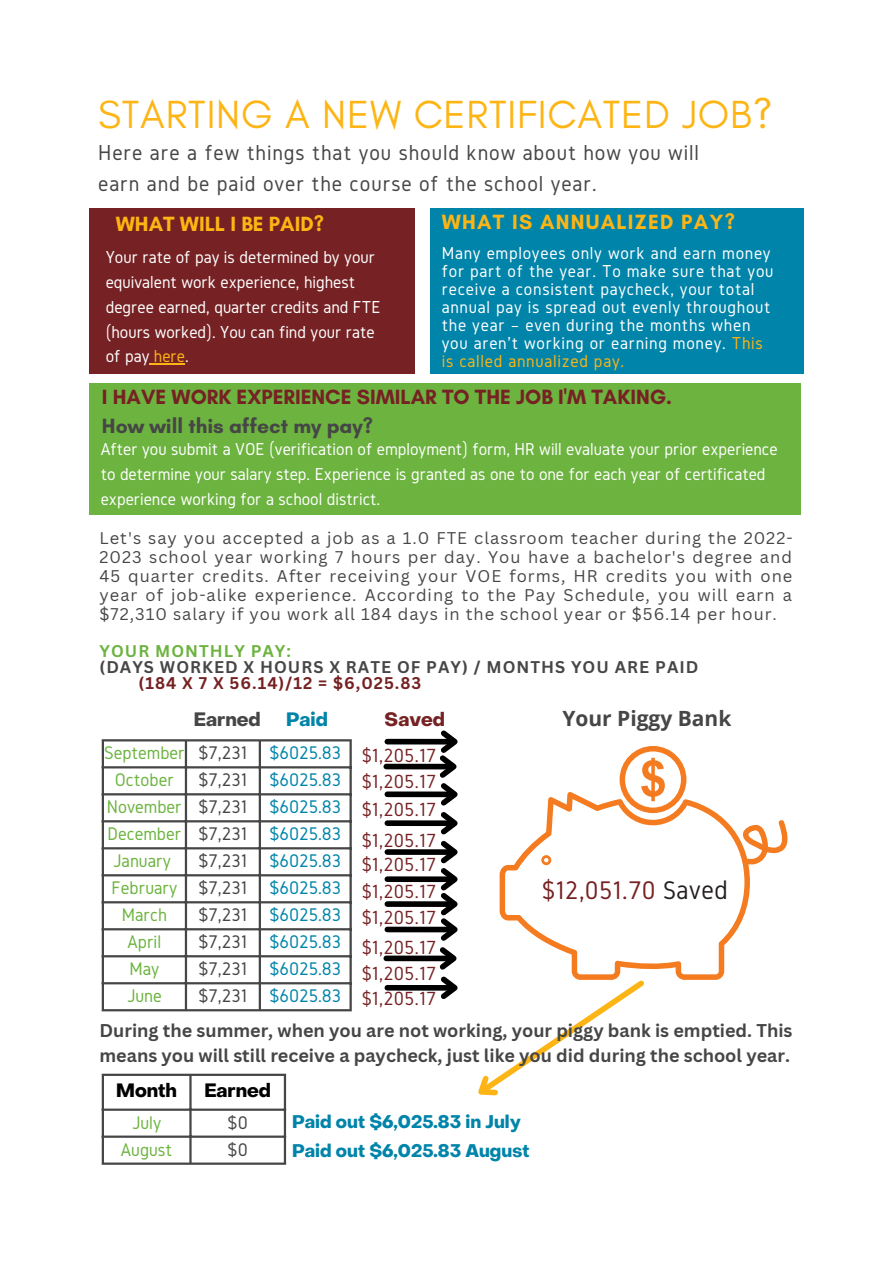
<style>
.page{position:relative;width:893px;height:1264px;background:#fff}
.page>*{position:absolute;margin:0;border:0;box-sizing:border-box;transform-origin:0 0}
.t1{font:39.9px "Glacial Indifference";letter-spacing:.02em;color:#fdb515}
.t2{font:25.5px "Gidole";color:#762123}
.t3{font:22.5px/31.5px "Gidole";letter-spacing:.04em;color:#464646}
.t4{font:700 21px "Glacial Indifference";color:#762123}
.t5{font:700 21px "Glacial Indifference";color:#464646}
.t6{font:700 21px "Glacial Indifference";letter-spacing:.06em;color:#fdb515}
.t7{font:700 21px "Glacial Indifference";color:#fdb515}
.t8{font:700 21px "Open Sans";color:#464646}
.t9{font:19.05px/27px "Gidole";color:#6cb33f}
.t10{font:19.05px/29.4px "Gidole";color:#762123;text-align:justify}
.t11{font:19.05px "Gidole";color:#0084a9}
.t12{font:700 19.05px "Object Sans";color:#000}
.t13{font:700 19.05px "Object Sans";color:#464646}
.t14{font:700 19.05px "Object Sans";color:#762123}
.t15{font:19.05px "Gidole";color:#464646}
.t16{font:700 19.05px "Object Sans";color:#0084a9}
.t17{font:18px/24.8px "Gidole";color:#fff}
.t18{font:18px/18px "Gidole";letter-spacing:.04em;color:#fff}
.t19{font:700 18px/24.8px "Canva Sans";color:#464646}
.t20{font:700 18px/29px "Object Sans";color:#0084a9}
.t21{font:16.5px/19px "Canva Sans";letter-spacing:.06em;color:#464646;text-align:justify}
.t22{font:700 16.5px "Canva Sans";letter-spacing:.06em;color:#464646}
.t23{font:700 16.5px "Canva Sans";letter-spacing:.06em;color:#762123}
.t24{font:700 16.5px "Canva Sans";letter-spacing:.06em;color:#6cb33f}
.s1{color:#fdb515}
.s2{color:#464646}
.s3{color:#0084a9}
.s4{color:#231f20}
</style>
<div class="page">
<div style="left:430px;top:209px;width:373px;height:165px;background:#0084a9"></div>
<hr style="left:102px;top:741px;width:2px;height:268px;background:#464646">
<hr style="left:185px;top:741px;width:2px;height:268px;background:#464646">
<hr style="left:259px;top:741px;width:2px;height:268px;background:#464646">
<hr style="left:349px;top:741px;width:3px;height:268px;background:#464646">
<hr style="left:102px;top:739px;width:250px;height:2px;background:#464646">
<hr style="left:102px;top:766px;width:250px;height:2px;background:#464646">
<hr style="left:102px;top:793px;width:250px;height:2px;background:#464646">
<hr style="left:102px;top:820px;width:250px;height:2px;background:#464646">
<hr style="left:102px;top:847px;width:250px;height:2px;background:#464646">
<hr style="left:102px;top:874px;width:250px;height:2px;background:#464646">
<hr style="left:102px;top:901px;width:250px;height:2px;background:#464646">
<hr style="left:102px;top:928px;width:250px;height:2px;background:#464646">
<hr style="left:102px;top:955px;width:250px;height:2px;background:#464646">
<hr style="left:102px;top:982px;width:250px;height:2px;background:#464646">
<hr style="left:102px;top:1009px;width:250px;height:2px;background:#464646">
<svg style="left:686px;top:799px;width:63px;height:180px"></svg>
<svg style="left:742px;top:819px;width:46px;height:45px"></svg>
<hr style="left:102px;top:1075px;width:2px;height:87px;background:#464646">
<hr style="left:189px;top:1075px;width:2px;height:87px;background:#464646">
<hr style="left:284px;top:1075px;width:2px;height:87px;background:#464646">
<hr style="left:102px;top:1073px;width:184px;height:2px;background:#464646">
<hr style="left:102px;top:1108px;width:184px;height:2px;background:#464646">
<hr style="left:102px;top:1135px;width:184px;height:2px;background:#464646">
<hr style="left:102px;top:1162px;width:184px;height:2px;background:#464646">
<div style="left:89px;top:209px;width:325px;height:165px;background:#762123"></div>
<hr style="left:149px;top:363px;width:36px;height:1px;background:#fdb515">
<div style="left:89px;top:383px;width:712px;height:131px;background:#6cb33f"></div>
<div style="left:387px;top:738px;width:66px;height:6px;background:#000"></div>
<div style="left:386px;top:763px;width:66px;height:6px;background:#000"></div>
<div style="left:387px;top:791px;width:66px;height:6px;background:#000"></div>
<div style="left:387px;top:820px;width:66px;height:6px;background:#000"></div>
<div style="left:387px;top:849px;width:66px;height:6px;background:#000"></div>
<div style="left:386px;top:955px;width:66px;height:6px;background:#000"></div>
<div style="left:387px;top:926px;width:66px;height:6px;background:#000"></div>
<div style="left:387px;top:901px;width:66px;height:5px;background:#000"></div>
<div style="left:387px;top:876px;width:66px;height:6px;background:#000"></div>
<div style="left:387px;top:984px;width:66px;height:6px;background:#000"></div>
<svg style="left:435px;top:730px;width:251px;height:366px"></svg>
<h1 class="t1" style="left:98px;top:90px;width:676px">STARTING A NEW CERTIFICATED JOB?</h1>
<p class="t3" style="left:98px;top:136px;width:602px">Here are a few things that you should know about how you will earn and be paid over the course of the school year.</p>
<p class="t6" style="left:442px;top:209px;width:294px">WHAT IS ANNUALIZED PAY?</p>
<p class="t7" style="left:116px;top:210px;width:209px">WHAT WILL I BE PAID?</p>
<p class="t17" style="left:106px;top:245px;width:276px">Your rate of pay is determined by your equivalent work experience, highest degree earned, quarter credits and FTE (hours worked). You can find your rate of pay <span class="s1">here</span>.</p>
<p class="t4" style="left:102px;top:384px;width:571px">I HAVE WORK EXPERIENCE SIMILAR TO THE JOB I'M TAKING.</p>
<p class="t5" style="left:102px;top:413px;width:272px">How will this affect my pay?</p>
<p class="t17" style="left:101px;top:436px;width:678px">After you submit a VOE (verification of employment) form, HR will evaluate your prior experience to determine your salary step. Experience is granted as one to one for each year of certificated experience working for a school district.</p>
<p class="t18" style="left:442px;top:244px;width:333px">Many employees only work and earn money for part of the year. To make sure that you receive a consistent paycheck, your total annual pay is spread out evenly throughout the year – even during the months when you aren't working or earning money. <span class="s1">This is called annualized pay.</span></p>
<p class="t21" style="left:99px;top:528px;width:694px">Let's say you accepted a job as a 1.0 FTE classroom teacher during the 2022- 2023 school year working 7 hours per day. You have a bachelor's degree and 45 quarter credits. After receiving your VOE forms, HR credits you with one year of job-alike experience. According to the Pay Schedule, you will earn a $72,310 salary if you work all 184 days in the school year or $56.14 per hour.</p>
<p class="t24" style="left:99px;top:639px;width:193px">YOUR MONTHLY PAY:</p>
<p class="t22" style="left:99px;top:655px;width:600px">(DAYS WORKED X HOURS X RATE OF PAY) / MONTHS YOU ARE PAID</p>
<p class="t23" style="left:138px;top:671px;width:284px">(184 X 7 X 56.14)/12 = $6,025.83</p>
<p class="t8" style="left:562px;top:703px;width:171px">Your Piggy Bank</p>
<p class="t13" style="left:194px;top:711px;width:68px">Earned</p>
<p class="t16" style="left:286px;top:711px;width:43px">Paid</p>
<p class="t14" style="left:384px;top:711px;width:62px">Saved</p>
<p class="t9" style="left:115px;top:739px;width:228px;text-indent:-11px">September <span class="s2">$7,231</span> <span class="s3">$6025.83<br></span>October</p>
<p class="t11" style="left:198px;top:769px;width:144px"><span class="s2">$7,231</span> $6025.83</p>
<p class="t9" style="left:107px;top:793px;width:235px">November <span class="s2">$7,231</span> <span class="s3">$6025.83</span></p>
<p class="t9" style="left:107px;top:820px;width:235px">December <span class="s2">$7,231</span> <span class="s3">$6025.83</span></p>
<p class="t9" style="left:113px;top:847px;width:59px">January</p>
<p class="t11" style="left:198px;top:850px;width:144px"><span class="s2">$7,231</span> $6025.83</p>
<p class="t9" style="left:111px;top:874px;width:231px">February <span class="s2">$7,231</span> <span class="s3">$6025.83</span></p>
<p class="t9" style="left:122px;top:901px;width:47px">March</p>
<p class="t11" style="left:198px;top:904px;width:144px"><span class="s2">$7,231</span> $6025.83</p>
<p class="t9" style="left:128px;top:928px;width:35px">April</p>
<p class="t11" style="left:198px;top:931px;width:144px"><span class="s2">$7,231</span> $6025.83</p>
<p class="t9" style="left:129px;top:955px;width:31px">May</p>
<p class="t11" style="left:198px;top:958px;width:144px"><span class="s2">$7,231</span> $6025.83</p>
<p class="t9" style="left:127px;top:982px;width:36px">June</p>
<p class="t11" style="left:198px;top:985px;width:144px"><span class="s2">$7,231</span> $6025.83</p>
<p class="t10" style="left:361px;top:740px;width:76px">$1,205.17</p>
<p class="t10" style="left:361px;top:766px;width:76px">$1,205.17 $1,205.17 $1,205.17</p>
<p class="t10" style="left:361px;top:851px;width:76px;line-height:26.5px">$1,205.17 $1,205.17 $1,205.17</p>
<p class="t10" style="left:361px;top:934px;width:76px;line-height:26.2px">$1,205.17 $1,205.17</p>
<p class="t10" style="left:361px;top:983px;width:76px">$1,205.17</p>
<h2 class="t2" style="left:541px;top:876px;width:188px">$12,051.70 <span class="s4">Saved</span></h2>
<p class="t19" style="left:99px;top:1017px;width:694px">During the summer, when you are not working, your piggy bank is emptied. This means you will still receive a paycheck, just like you did during the school year.</p>
<p class="t12" style="left:116px;top:1083px;width:62px">Month</p>
<p class="t12" style="left:204px;top:1083px;width:68px">Earned</p>
<p class="t9" style="left:132px;top:1108px;width:31px">July</p>
<p class="t15" style="left:227px;top:1111px;width:22px">$0</p>
<p class="t9" style="left:121px;top:1135px;width:53px">August</p>
<p class="t15" style="left:227px;top:1138px;width:22px">$0</p>
<p class="t20" style="left:292px;top:1108px;width:239px">Paid out $6,025.83 in July<br>Paid out $6,025.83 August</p>
</div>
